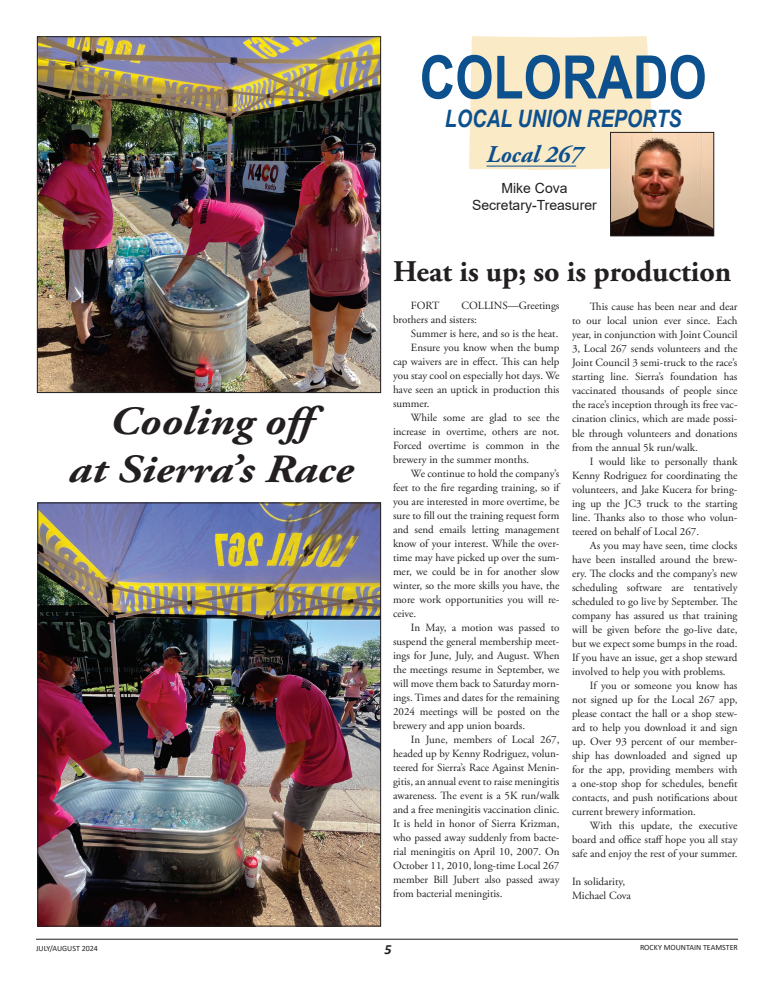
<style>
.page{position:relative;width:774px;height:990px;background:#fff}
.page>*{position:absolute;margin:0;border:0;box-sizing:border-box;transform-origin:0 0}
.t1{font:700 60px "Arial Narrow";color:#0d508e}
.t2{font:italic 700 40px/48px "Adobe Garamond Pro";color:#231f20;text-align:center;scale:1.15 1}
.t3{font:700 30px "Adobe Garamond Pro";color:#231f20}
.t4{font:italic 700 24px "Arial Narrow";color:#0d508e}
.t5{font:italic 700 24px "Adobe Garamond Pro";color:#0d508e}
.t6{font:14px/16.8px "Arial";color:#231f20;text-align:center}
.t7{font:italic 700 14px "Calibri";color:#231f20}
.t8{font:11px/14px "Adobe Garamond Pro";color:#231f20;text-align:justify}
.t9{font:8px "Calibri";color:#231f20}
</style>
<div class="page">
<hr style="left:36px;top:939px;width:702px;height:1px;background:#231f20">
<div style="left:469px;top:36px;width:186px;height:133px;background:#fbeac6"></div>
<hr style="left:487px;top:166px;width:89px;height:1px;background:#0d508e">
<img style="left:612px;top:134px;width:100px;height:100px">
<div style="left:610px;top:132px;width:104px;height:104px;border:1px solid #231f20"></div>
<img style="left:39px;top:38px;width:340px;height:353px">
<div style="left:37px;top:36px;width:344px;height:357px;border:1px solid #231f20"></div>
<img style="left:39px;top:505px;width:340px;height:419px">
<div style="left:37px;top:503px;width:344px;height:423px;border:1px solid #231f20"></div>
<h2 class="t2" style="left:69px;top:398px;width:249px">Cooling off<br>at Sierra’s Race</h2>
<h1 class="t1" style="left:420px;top:32px;width:288px">COLORADO</h1>
<h3 class="t4" style="left:445px;top:101px;width:238px">LOCAL UNION REPORTS</h3>
<h3 class="t5" style="left:486px;top:140px;width:98px">Local 267</h3>
<p class="t6" style="left:472px;top:180px;width:126px">Mike Cova<br>Secretary-Treasurer</p>
<h3 class="t3" style="left:393px;top:254px;width:340px">Heat is up; so is production</h3>
<p class="t8" style="left:572px;top:300px;width:167px;text-indent:18px">This cause has been near and dear to our local union ever since. Each year, in conjunction with Joint Council 3, Local 267 sends volunteers and the Joint Council 3 semi-truck to the race’s starting line. Sierra’s foundation has vaccinated thousands of people since the race’s inception through its free vac&shy;cination clinics, which are made possi&shy;ble through volunteers and donations from the annual 5k run/walk.</p>
<p class="t8" style="left:572px;top:454px;width:167px;text-indent:18px">I would like to personally thank Kenny Rodriguez for coordinating the volunteers, and Jake Kucera for bring&shy;ing up the JC3 truck to the starting line. Thanks also to those who volun&shy;teered on behalf of Local 267.</p>
<p class="t8" style="left:572px;top:538px;width:167px;text-indent:18px">As you may have seen, time clocks have been installed around the brew&shy;ery. The clocks and the company’s new scheduling software are tentatively scheduled to go live by September. The company has assured us that training will be given before the go-live date, but we expect some bumps in the road.<br>If you have an issue, get a shop steward involved to help you with problems.</p>
<p class="t8" style="left:572px;top:678px;width:167px;text-indent:18px">If you or someone you know has not signed up for the Local 267 app, please contact the hall or a shop stew&shy;ard to help you download it and sign up. Over 93 percent of our member&shy;ship has downloaded and signed up for the app, providing members with a one-stop shop for schedules, benefit contacts, and push notifications about current brewery information.</p>
<p class="t8" style="left:572px;top:818px;width:167px;text-indent:18px">With this update, the executive board and office staff hope you all stay safe and enjoy the rest of your summer.</p>
<p class="t8" style="left:572px;top:874px;width:61px">In solidarity,<br>Michael Cova</p>
<p class="t8" style="left:411px;top:299px;width:30px">FORT</p>
<p class="t8" style="left:393px;top:299px;width:168px;text-indent:69px">COLLINS—Greetings brothers and sisters:</p>
<p class="t8" style="left:411px;top:327px;width:149px">Summer is here, and so is the heat.</p>
<p class="t8" style="left:411px;top:341px;width:150px">Ensure you know when the bump</p>
<p class="t8" style="left:393px;top:355px;width:168px">cap waivers are in effect. This can help</p>
<p class="t8" style="left:393px;top:369px;width:168px">you stay cool on especially hot days. We</p>
<p class="t8" style="left:393px;top:383px;width:168px">have seen an uptick in production this</p>
<p class="t8" style="left:393px;top:397px;width:38px">summer.</p>
<p class="t8" style="left:411px;top:411px;width:150px">While some are glad to see the</p>
<p class="t8" style="left:393px;top:425px;width:168px">increase in overtime, others are not.</p>
<p class="t8" style="left:393px;top:439px;width:168px">Forced overtime is common in the</p>
<p class="t8" style="left:393px;top:453px;width:138px">brewery in the summer months.</p>
<p class="t8" style="left:411px;top:467px;width:150px">We continue to hold the company’s</p>
<p class="t8" style="left:393px;top:481px;width:168px">feet to the fire regarding training, so if</p>
<p class="t8" style="left:393px;top:495px;width:168px">you are interested in more overtime, be</p>
<p class="t8" style="left:393px;top:509px;width:168px">sure to fill out the training request form</p>
<p class="t8" style="left:393px;top:523px;width:168px">and send emails letting management</p>
<p class="t8" style="left:393px;top:537px;width:168px">know of your interest. While the over-</p>
<p class="t8" style="left:393px;top:551px;width:168px">time may have picked up over the sum-</p>
<p class="t8" style="left:393px;top:565px;width:168px">mer, we could be in for another slow</p>
<p class="t8" style="left:393px;top:579px;width:168px">winter, so the more skills you have, the</p>
<p class="t8" style="left:393px;top:593px;width:168px">more work opportunities you will re-</p>
<p class="t8" style="left:393px;top:607px;width:25px">ceive.</p>
<p class="t8" style="left:411px;top:621px;width:150px">In May, a motion was passed to</p>
<p class="t8" style="left:393px;top:635px;width:168px">suspend the general membership meet-</p>
<p class="t8" style="left:393px;top:649px;width:168px">ings for June, July, and August. When</p>
<p class="t8" style="left:393px;top:663px;width:168px">the meetings resume in September, we</p>
<p class="t8" style="left:393px;top:677px;width:168px">will move them back to Saturday morn-</p>
<p class="t8" style="left:393px;top:691px;width:168px">ings. Times and dates for the remaining</p>
<p class="t8" style="left:393px;top:705px;width:168px">2024 meetings will be posted on the</p>
<p class="t8" style="left:393px;top:719px;width:134px">brewery and app union boards.</p>
<p class="t8" style="left:411px;top:733px;width:150px">In June, members of Local 267,</p>
<p class="t8" style="left:393px;top:747px;width:168px">headed up by Kenny Rodriguez, volun-</p>
<p class="t8" style="left:393px;top:761px;width:168px">teered for Sierra’s Race Against Menin-</p>
<p class="t8" style="left:393px;top:775px;width:168px">gitis, an annual event to raise meningitis</p>
<p class="t8" style="left:393px;top:789px;width:168px">awareness. The event is a 5K run/walk</p>
<p class="t8" style="left:393px;top:803px;width:168px">and a free meningitis vaccination clinic.</p>
<p class="t8" style="left:393px;top:817px;width:168px">It is held in honor of Sierra Krizman,</p>
<p class="t8" style="left:393px;top:831px;width:168px">who passed away suddenly from bacte-</p>
<p class="t8" style="left:393px;top:845px;width:168px">rial meningitis on April 10, 2007. On</p>
<p class="t8" style="left:393px;top:859px;width:168px">October 11, 2010, long-time Local 267</p>
<p class="t8" style="left:393px;top:873px;width:168px">member Bill Jubert also passed away</p>
<p class="t8" style="left:393px;top:887px;width:111px">from bacterial meningitis.</p>
<p class="t9" style="left:36px;top:943px;width:63px">JULY/AUGUST 2024</p>
<p class="t7" style="left:384px;top:940px;width:9px">5</p>
<p class="t9" style="left:640px;top:942px;width:99px">ROCKY MOUNTAIN TEAMSTER</p>
</div>
